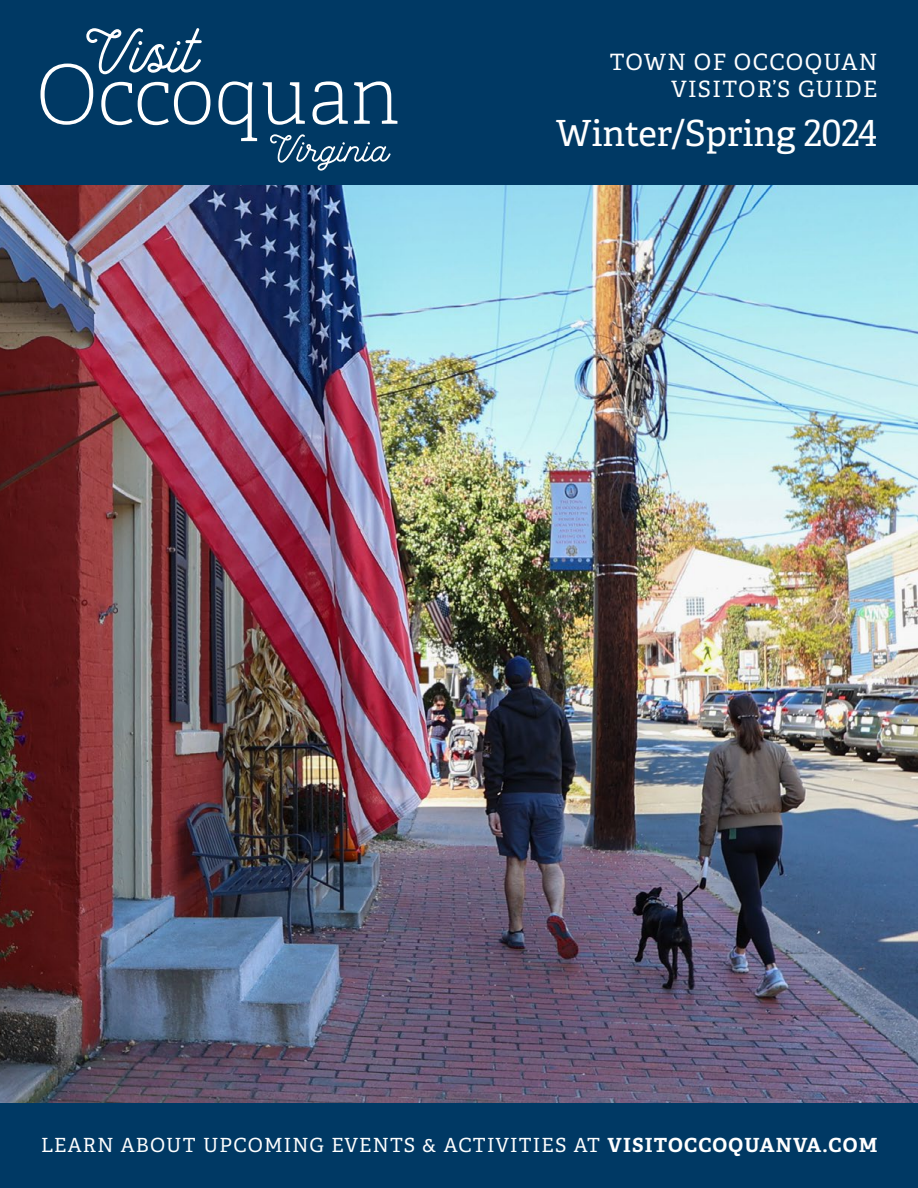
<style>
.page{position:relative;width:918px;height:1188px;background:#003964}
.page>*{position:absolute;margin:0;border:0;box-sizing:border-box;transform-origin:0 0}
.t1{font:36px "Adelle";color:#fff}
.t2{font:22.5px/27px "Adelle";letter-spacing:.06em;color:#fff;text-align:right}
.t3{font:19.5px "Adelle";letter-spacing:.06em;color:#fff}
.s1{font-weight:700}
</style>
<div class="page">
<img style="left:0;top:185px;width:918px;height:917px">
<svg style="left:40px;top:28px;width:170px;height:97px"></svg>
<svg style="left:218px;top:81px;width:179px;height:90px"></svg>
<p class="t2" style="left:610px;top:47px;width:269px">TOWN OF OCCOQUAN<br>VISITOR’S GUIDE</p>
<h1 class="t1" style="left:556px;top:107px;width:323px">Winter/Spring 2024</h1>
<p class="t3" style="left:41px;top:1131px;width:838px">LEARN ABOUT UPCOMING EVENTS &amp; ACTIVITIES AT <span class="s1">VISITOCCOQUANVA.COM</span></p>
</div>
